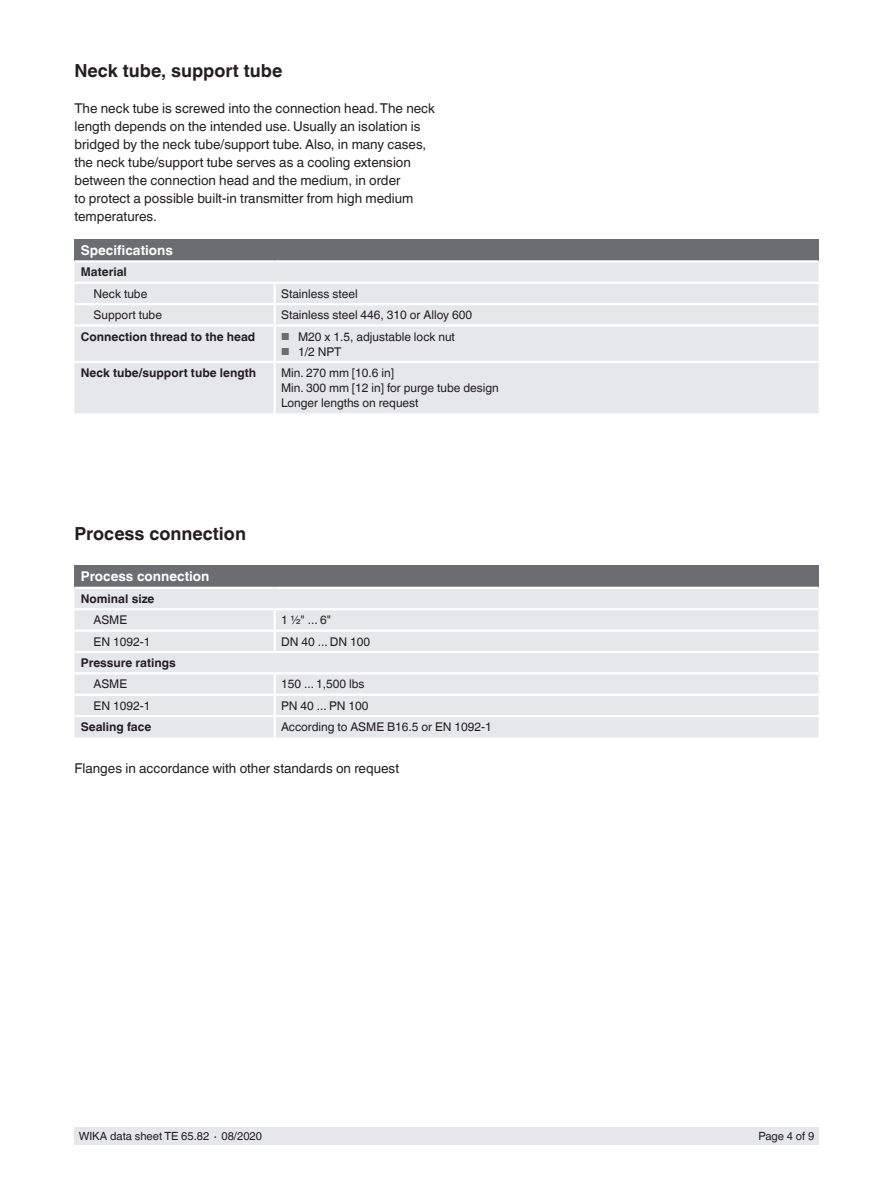
<style>
.page{position:relative;width:893px;height:1188px;background:#fff}
.page>*{position:absolute;margin:0;border:0;box-sizing:border-box;transform-origin:0 0}
.t1{font:700 18px "Helvetica World";color:#231f20}
.t2{font:13.5px/18px "Helvetica World";color:#231f20}
.t3{font:700 13.5px "Helvetica World";color:#fff}
.t4{font:12px/15px "Helvetica World";color:#231f20}
.t5{font:700 12px "Helvetica World";color:#231f20}
.t6{font:11.25px "Helvetica World";color:#231f20}
.s1{font-size:10.2px;color:#6c6d70}
</style>
<div class="page">
<div style="left:74px;top:1128px;width:745px;height:17px;background:#e6e7e9"></div>
<div style="left:74px;top:239px;width:745px;height:22px;background:#6c6d70"></div>
<div style="left:74px;top:263px;width:745px;height:150px;background:#e6e7e9"></div>
<svg style="left:274px;top:284px;width:2px;height:40px"></svg>
<hr style="left:74px;top:324px;width:201px;height:3px;background:#fff">
<hr style="left:275px;top:324px;width:544px;height:3px;background:#fff">
<hr style="left:274px;top:327px;width:2px;height:34px;background:#fff">
<hr style="left:74px;top:361px;width:201px;height:2px;background:#fff">
<hr style="left:275px;top:361px;width:544px;height:2px;background:#fff">
<hr style="left:274px;top:363px;width:2px;height:50px;background:#fff">
<hr style="left:74px;top:303px;width:201px;height:2px;background:#fff">
<hr style="left:275px;top:303px;width:544px;height:2px;background:#fff">
<hr style="left:74px;top:260px;width:201px;height:3px;background:#fff">
<hr style="left:275px;top:260px;width:544px;height:3px;background:#fff">
<hr style="left:74px;top:282px;width:201px;height:2px;background:#fff">
<hr style="left:275px;top:282px;width:544px;height:2px;background:#fff">
<div style="left:74px;top:565px;width:745px;height:23px;background:#6c6d70"></div>
<div style="left:74px;top:589px;width:745px;height:148px;background:#e6e7e9"></div>
<svg style="left:274px;top:610px;width:2px;height:41px"></svg>
<hr style="left:274px;top:674px;width:2px;height:20px;background:#fff">
<svg style="left:274px;top:696px;width:2px;height:19px"></svg>
<hr style="left:74px;top:715px;width:201px;height:2px;background:#fff">
<hr style="left:275px;top:715px;width:544px;height:2px;background:#fff">
<hr style="left:274px;top:717px;width:2px;height:20px;background:#fff">
<hr style="left:74px;top:587px;width:201px;height:2px;background:#fff">
<hr style="left:275px;top:587px;width:544px;height:2px;background:#fff">
<hr style="left:74px;top:608px;width:201px;height:2px;background:#fff">
<hr style="left:275px;top:608px;width:544px;height:2px;background:#fff">
<hr style="left:74px;top:651px;width:201px;height:2px;background:#fff">
<hr style="left:275px;top:651px;width:544px;height:2px;background:#fff">
<hr style="left:74px;top:672px;width:201px;height:2px;background:#fff">
<hr style="left:275px;top:672px;width:544px;height:2px;background:#fff">
<hr style="left:74px;top:629px;width:201px;height:3px;background:#fff">
<hr style="left:275px;top:629px;width:544px;height:3px;background:#fff">
<hr style="left:74px;top:694px;width:201px;height:2px;background:#fff">
<hr style="left:275px;top:694px;width:544px;height:2px;background:#fff">
<h1 class="t1" style="left:74px;top:60px;width:209px">Neck tube, support tube</h1>
<p class="t2" style="left:74px;top:99px;width:362px">The neck tube is screwed into the connection head. The neck length depends on the intended use. Usually an isolation is bridged by the neck tube/support tube. Also, in many cases, the neck tube/support tube serves as a cooling extension between the connection head and the medium, in order<br>to protect a possible built-in transmitter from high medium temperatures.</p>
<p class="t3" style="left:81px;top:242px;width:94px">Specifications</p>
<p class="t5" style="left:81px;top:265px;width:48px">Material</p>
<p class="t4" style="left:94px;top:286px;width:55px">Neck tube</p>
<p class="t4" style="left:281px;top:286px;width:78px">Stainless steel</p>
<p class="t4" style="left:94px;top:308px;width:70px">Support tube</p>
<p class="t4" style="left:281px;top:308px;width:193px">Stainless steel 446, 310 or Alloy 600</p>
<p class="t5" style="left:81px;top:329px;width:176px">Connection thread to the head</p>
<p class="t4" style="left:281px;top:329px;width:175px"><span class="s1">■</span> M20 x 1.5, adjustable lock nut</p>
<p class="t4" style="left:281px;top:344px;width:62px"><span class="s1">■</span> 1/2 NPT</p>
<p class="t5" style="left:81px;top:366px;width:177px">Neck tube/support tube length</p>
<p class="t4" style="left:281px;top:365px;width:219px">Min. 270 mm [10.6 in]<br>Min. 300 mm [12 in] for purge tube design<br>Longer lengths on request</p>
<h1 class="t1" style="left:74px;top:523px;width:173px">Process connection</h1>
<p class="t3" style="left:81px;top:569px;width:130px">Process connection</p>
<p class="t5" style="left:81px;top:592px;width:75px">Nominal size</p>
<p class="t4" style="left:94px;top:613px;width:35px">ASME</p>
<p class="t4" style="left:281px;top:613px;width:51px">1 ½" ... 6"</p>
<p class="t4" style="left:94px;top:634px;width:58px">EN 1092-1</p>
<p class="t4" style="left:281px;top:634px;width:91px">DN 40 ... DN 100</p>
<p class="t5" style="left:81px;top:656px;width:97px">Pressure ratings</p>
<p class="t4" style="left:94px;top:677px;width:35px">ASME</p>
<p class="t4" style="left:281px;top:677px;width:85px">150 ... 1,500 lbs</p>
<p class="t4" style="left:94px;top:698px;width:58px">EN 1092-1</p>
<p class="t4" style="left:281px;top:698px;width:89px">PN 40 ... PN 100</p>
<p class="t5" style="left:81px;top:720px;width:72px">Sealing face</p>
<p class="t4" style="left:281px;top:719px;width:212px">According to ASME B16.5 or EN 1092-1</p>
<p class="t2" style="left:74px;top:760px;width:326px">Flanges in accordance with other standards on request</p>
<p class="t6" style="left:79px;top:1130px;width:185px">WIKA data sheet TE 65.82 ∙ 08/2020</p>
<p class="t6" style="left:759px;top:1130px;width:57px">Page 4 of 9</p>
</div>
